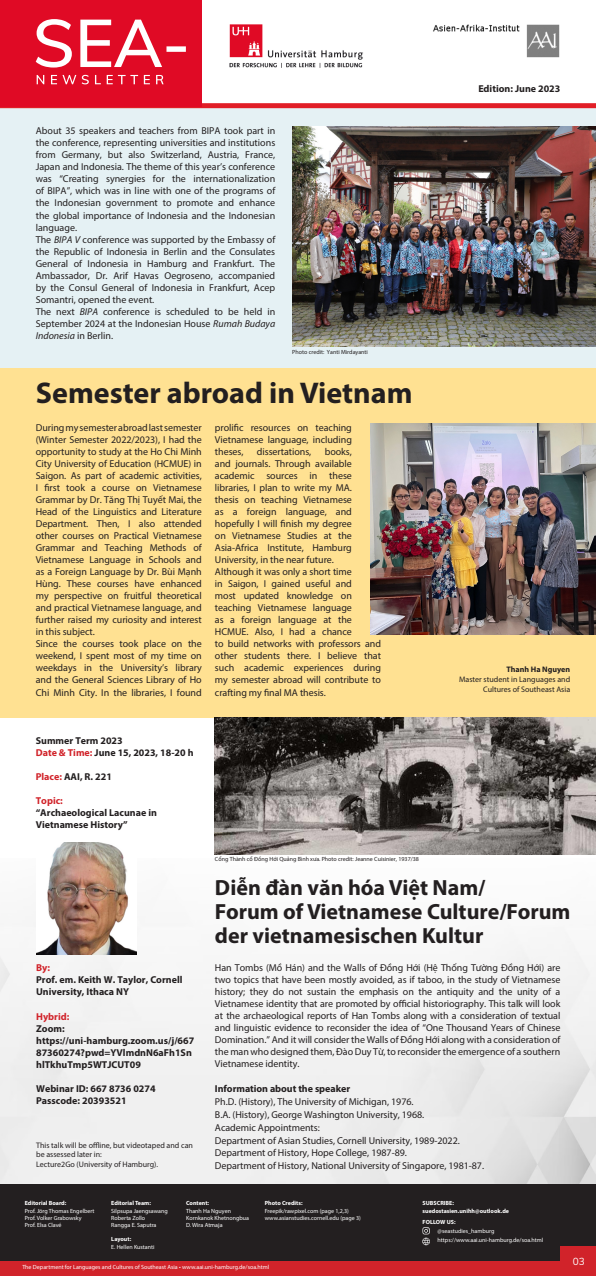
<style>
.page{position:relative;width:596px;height:1276px;background:#fff}
.page>*{position:absolute;margin:0;border:0;box-sizing:border-box;transform-origin:0 0}
.t1{font:700 30px "Myriad Pro";color:#231f20}
.t2{font:700 22px/24px "Myriad Pro";color:#231f20}
.t3{font:10px/12px "Myriad Pro";letter-spacing:-.005em;color:#231f20;text-align:justify}
.t4{font:700 10px/12px "Myriad Pro";color:#231f20}
.t5{font:700 10px "Myriad Pro";color:#d1232a}
.t6{font:10px "Muli";color:#fff}
.t7{font:8px/9.6px "Myriad Pro";color:#231f20}
.t8{font:700 8px "Myriad Pro";color:#231f20}
.t9{font:6px "Myriad Pro";color:#fff}
.t10{font:700 6px "Myriad Pro";color:#fff}
.t11{font:6px "Myriad Pro";color:#231f20}
.s1{font-style:italic}
.s2{color:#d1232a}
</style>
<div class="page">
<img style="left:0;top:922px;width:595px;height:262px">
<div style="left:0;top:367px;width:595px;height:350px;background:#ffe192"></div>
<div style="left:0;top:108px;width:595px;height:259px;background:#e5f1f4"></div>
<img style="left:292px;top:127px;width:303px;height:219px">
<div style="left:0;top:1184px;width:595px;height:77px;background:#231f20"></div>
<svg style="left:422px;top:1227px;width:7px;height:18px"></svg>
<div style="left:0;top:1261px;width:595px;height:14px;background:#d1232a"></div>
<div style="left:560px;top:1246px;width:35px;height:29px;background:#d1232a"></div>
<img style="left:370px;top:424px;width:225px;height:210px">
<img style="left:229px;top:24px;width:134px;height:44px">
<img style="left:433px;top:24px;width:127px;height:34px">
<div style="left:0;top:103px;width:595px;height:5px;background:#e11e27"></div>
<div style="left:0;top:0;width:201px;height:107px;background:#e00a25"></div>
<svg style="left:37px;top:75px;width:126px;height:9px"></svg>
<svg style="left:36px;top:19px;width:150px;height:49px"></svg>
<img style="left:36px;top:842px;width:100px;height:113px">
<img style="left:215px;top:717px;width:380px;height:137px">
<p class="t3" style="left:36px;top:125px;width:241px">About 35 speakers and teachers from BIPA took part in the conference, representing universities and institutions from Germany, but also Switzerland, Austria, France, Japan and Indonesia. The theme of this year’s conference was “Creating synergies for the internationalization of BIPA”, which was in line with one of the programs of the Indonesian government to promote and enhance the global importance of Indonesia and the Indonesian language.</p>
<p class="t3" style="left:36px;top:233px;width:241px">The <span class="s1">BIPA V</span> conference was supported by the Embassy of the Republic of Indonesia in Berlin and the Consulates General of Indonesia in Hamburg and Frankfurt. The Ambassador, Dr. Arif Havas Oegroseno, accompanied by the Consul General of Indonesia in Frankfurt, Acep Somantri, opened the event.</p>
<p class="t3" style="left:36px;top:305px;width:241px">The next <span class="s1">BIPA</span> conference is scheduled to be held in September 2024 at the Indonesian House <span class="s1">Rumah Budaya Indonesia</span> in Berlin.</p>
<p class="t11" style="left:292px;top:349px;width:77px">Photo credit: Yanti Mirdayanti</p>
<p class="t1" style="left:36px;top:374px;width:378px">Semester abroad in Vietnam</p>
<p class="t3" style="left:36px;top:422px;width:167px">During my semester abroad last semester (Winter Semester 2022/2023), I had the opportunity to study at the Ho Chi Minh City University of Education (HCMUE) in Saigon. As part of academic activities, I first took a course on Vietnamese Grammar by Dr. Tăng Thị Tuyết Mai, the Head of the Linguistics and Literature Department. Then, I also attended other courses on Practical Vietnamese Grammar and Teaching Methods of Vietnamese Language in Schools and as a Foreign Language by Dr. Bùi Mạnh Hùng. These courses have enhanced my perspective on fruitful theoretical and practical Vietnamese language, and further raised my curiosity and interest in this subject.</p>
<p class="t3" style="left:36px;top:638px;width:167px">Since the courses took place on the weekend, I spent most of my time on weekdays in the University’s library and the General Sciences Library of Ho Chi Minh City. In the libraries, I found</p>
<p class="t3" style="left:215px;top:422px;width:138px">prolific resources on teaching Vietnamese language, including theses,</p>
<p class="t3" style="left:215px;top:446px;width:138px;text-indent:110px">books, and journals. Through available academic sources in these libraries, I plan to write my MA. thesis on teaching Vietnamese as a foreign language, and hopefully I will finish my degree on Vietnamese Studies at the Asia-Africa Institute, Hamburg University, in the near future.</p>
<p class="t3" style="left:215px;top:566px;width:167px;text-align:left">Although it was only a short time<br>in Saigon, I gained useful and<br>most updated knowledge on teaching Vietnamese language<br>as a foreign language at the<br>HCMUE. Also, I had a chance<br>to build networks with professors and other students there. I believe that such academic experiences during my semester abroad will contribute to crafting my final MA thesis.</p>
<p class="t3" style="left:257px;top:446px;width:56px">dissertations,</p>
<p class="t4" style="left:36px;top:734px;width:88px">Summer Term 2023</p>
<p class="t4" style="left:36px;top:746px;width:159px"><span class="s2">Date &amp; Time:</span> June 15, 2023, 18-20 h</p>
<p class="t4" style="left:36px;top:770px;width:78px"><span class="s2">Place:</span> AAI, R. 221</p>
<p class="t5" style="left:36px;top:794px;width:29px">Topic:</p>
<p class="t4" style="left:36px;top:806px;width:123px">“Archaeological Lacunae in<br>Vietnamese History”</p>
<p class="t11" style="left:215px;top:855px;width:205px">Cổng Thành cổ Đồng Hới Quảng Bình xưa. Photo credit: Jeanne Cuisinier, 1937/38</p>
<p class="t4" style="left:478px;top:82px;width:83px">Edition: June 2023</p>
<p class="t8" style="left:506px;top:664px;width:65px">Thanh Ha Nguyen</p>
<p class="t7" style="left:459px;top:674px;width:112px">Master student in Languages and</p>
<p class="t7" style="left:483px;top:684px;width:88px">Cultures of Southeast Asia</p>
<p class="t5" style="left:36px;top:961px;width:15px">By:</p>
<p class="t4" style="left:36px;top:973px;width:148px">Prof. em. Keith W. Taylor, Cornell<br>University, Ithaca NY</p>
<p class="t5" style="left:36px;top:1010px;width:35px">Hybrid:</p>
<p class="t4" style="left:36px;top:1022px;width:30px">Zoom:</p>
<p class="t4" style="left:36px;top:1034px;width:159px">https://uni-hamburg.zoom.us/j/667<br>87360274?pwd=YVlmdnN6aFh1Sn hlTkhuTmp5WTJCUT09</p>
<p class="t4" style="left:36px;top:1082px;width:121px">Webinar ID: 667 8736 0274</p>
<p class="t4" style="left:36px;top:1094px;width:92px">Passcode: 20393521</p>
<p class="t7" style="left:36px;top:1140px;width:158px">This talk will be offline, but videotaped and can be assessed later in:</p>
<p class="t7" style="left:36px;top:1159px;width:123px">Lecture2Go (University of Hamburg).</p>
<p class="t2" style="left:215px;top:874px;width:272px">Diễn đàn văn hóa Việt Nam/</p>
<p class="t2" style="left:215px;top:898px;width:357px">Forum of Vietnamese Culture/Forum der vietnamesischen Kultur</p>
<p class="t3" style="left:215px;top:961px;width:347px">Han Tombs (Mồ Hán) and the Walls of Đồng Hới (Hệ Thống Tường Đồng Hới) are two topics that have been mostly avoided, as if taboo, in the study of Vietnamese history; they do not sustain the emphasis on the antiquity and the unity of a Vietnamese identity that are promoted by official historiography. This talk will look at the archaeological reports of Han Tombs along with a consideration of textual and linguistic evidence to reconsider the idea of “One Thousand Years of Chinese Domination.” And it will consider the Walls of Đồng Hới along with a consideration of the man who designed them, Đào Duy Từ, to reconsider the emergence of a southern Vietnamese identity.</p>
<p class="t4" style="left:215px;top:1082px;width:136px">Information about the speaker</p>
<p class="t3" style="left:215px;top:1095px;width:200px">Ph.D. (History), The University of Michigan, 1976.</p>
<p class="t3" style="left:215px;top:1108px;width:211px">B.A. (History), George Washington University, 1968.</p>
<p class="t3" style="left:215px;top:1121px;width:106px">Academic Appointments:</p>
<p class="t3" style="left:215px;top:1134px;width:246px">Department of Asian Studies, Cornell University, 1989-2022.</p>
<p class="t3" style="left:215px;top:1147px;width:193px">Department of History, Hope College, 1987-89.</p>
<p class="t3" style="left:215px;top:1159px;width:270px">Department of History, National University of Singapore, 1981-87.</p>
<p class="t10" style="left:25px;top:1199px;width:43px">Editorial Board:</p>
<p class="t9" style="left:25px;top:1207px;width:71px">Prof. Jörg Thomas Engelbert</p>
<p class="t9" style="left:25px;top:1214px;width:58px">Prof. Volker Grabowsky</p>
<p class="t9" style="left:25px;top:1221px;width:38px">Prof. Elsa Clavé</p>
<p class="t10" style="left:111px;top:1199px;width:41px">Editorial Team:</p>
<p class="t9" style="left:111px;top:1207px;width:58px">Silpsupa Jaengsawang</p>
<p class="t9" style="left:111px;top:1214px;width:35px">Roberta Zollo</p>
<p class="t9" style="left:111px;top:1221px;width:47px">Rangga E. Saputra</p>
<p class="t10" style="left:111px;top:1235px;width:21px">Layout:</p>
<p class="t9" style="left:111px;top:1243px;width:45px">E. Hellen Kustanti</p>
<p class="t10" style="left:186px;top:1199px;width:24px">Content:</p>
<p class="t9" style="left:186px;top:1207px;width:46px">Thanh Ha Nguyen</p>
<p class="t9" style="left:186px;top:1214px;width:64px">Kornkanok Khetnongbua</p>
<p class="t9" style="left:186px;top:1221px;width:38px">D. Wira Atmaja</p>
<p class="t10" style="left:264px;top:1199px;width:39px">Photo Credits:</p>
<p class="t9" style="left:264px;top:1207px;width:85px">Freepik/rawpixel.com (page 1,2,3)</p>
<p class="t9" style="left:264px;top:1214px;width:97px">www.asianstudies.cornell.edu (page 3)</p>
<p class="t10" style="left:422px;top:1199px;width:33px">SUBSCRIBE:</p>
<p class="t10" style="left:422px;top:1206px;width:88px">suedostasien.unihh@outlook.de</p>
<p class="t10" style="left:422px;top:1217px;width:35px">FOLLOW US:</p>
<p class="t9" style="left:437px;top:1227px;width:58px">@seastudies_hamburg</p>
<p class="t9" style="left:437px;top:1236px;width:107px">https://www.aai.uni-hamburg.de/soa.html</p>
<p class="t9" style="left:22px;top:1262px;width:248px">The Department for Languages and Cultures of Southeast Asia • www.aai.uni-hamburg.de/soa.html</p>
<p class="t6" style="left:572px;top:1254px;width:13px">03</p>
</div>
